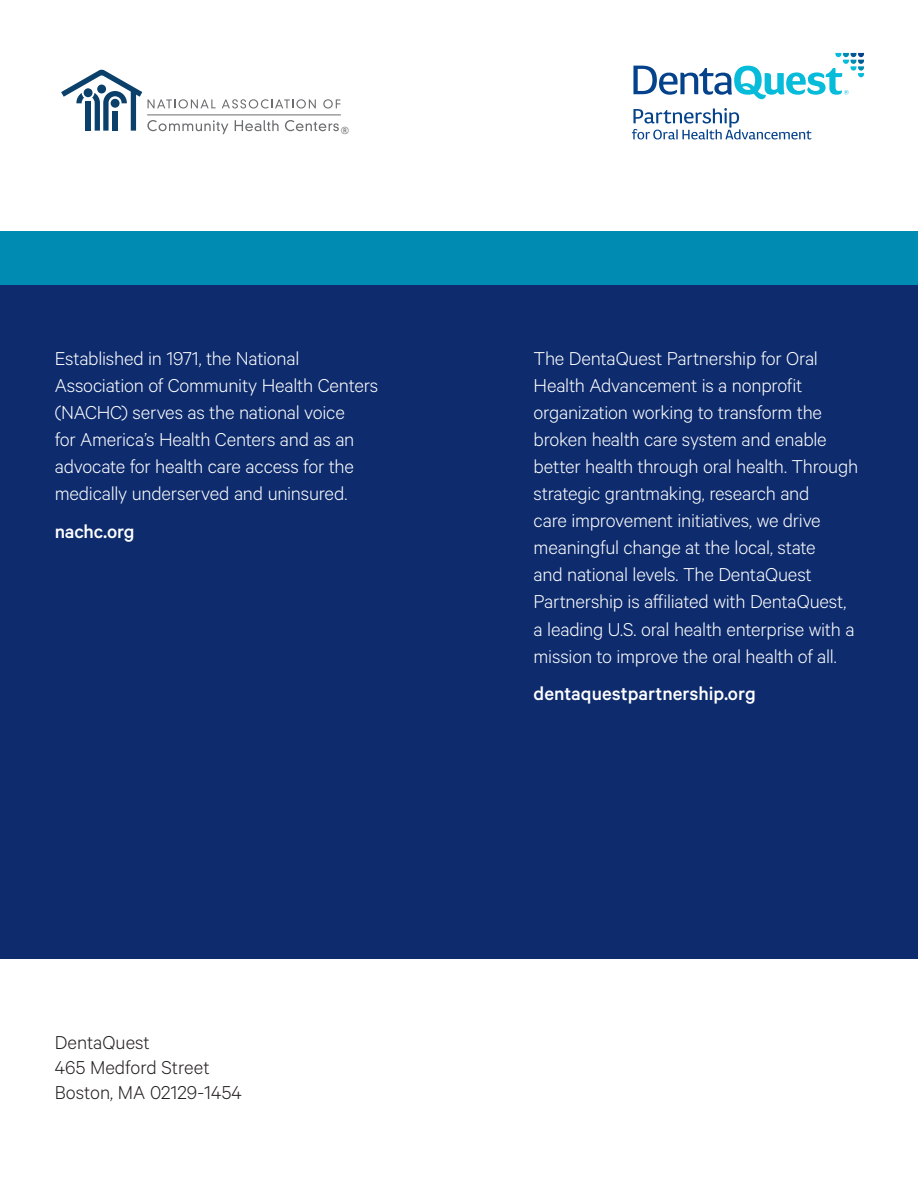
<style>
.page{position:relative;width:918px;height:1188px;background:#fff}
.page>*{position:absolute;margin:0;border:0;box-sizing:border-box;transform-origin:0 0}
.t1{font:300 21px/27px "Calibre";letter-spacing:-.01em;color:#fff}
.t2{font:300 21px/25.2px "Calibre";color:#231f20}
.t3{font:500 21px "Calibre";color:#fff}
.t4{font:10.05px "Open Sans";color:#6c6d70}
</style>
<div class="page">
<div style="left:0;top:285px;width:918px;height:673px;background:#0d2b6d"></div>
<div style="left:0;top:231px;width:918px;height:54px;background:#008bb3"></div>
<svg style="left:633px;top:53px;width:231px;height:46px"></svg>
<svg style="left:632px;top:108px;width:180px;height:32px"></svg>
<svg style="left:61px;top:70px;width:279px;height:64px"></svg>
<hr style="left:147px;top:115px;width:194px;height:1px;background:#6c6d70">
<p class="t4" style="left:341px;top:123px;width:10px">®</p>
<p class="t1" style="left:55px;top:344px;width:325px">Established in 1971, the National Association of Community Health Centers (NACHC) serves as the national voice<br>for America’s Health Centers and as an advocate for health care access for the medically underserved and uninsured.</p>
<p class="t3" style="left:55px;top:519px;width:81px">nachc.org</p>
<p class="t2" style="left:55px;top:1029px;width:189px">DentaQuest<br>465 Medford Street<br>Boston, MA 02129-1454</p>
<p class="t1" style="left:534px;top:344px;width:326px">The DentaQuest Partnership for Oral Health Advancement is a nonprofit organization working to transform the broken health care system and enable better health through oral health. Through strategic grantmaking, research and<br>care improvement initiatives, we drive meaningful change at the local, state<br>and national levels. The DentaQuest Partnership is affiliated with DentaQuest, a leading U.S. oral health enterprise with a mission to improve the oral health of all.</p>
<p class="t3" style="left:534px;top:681px;width:224px">dentaquestpartnership.org</p>
</div>
